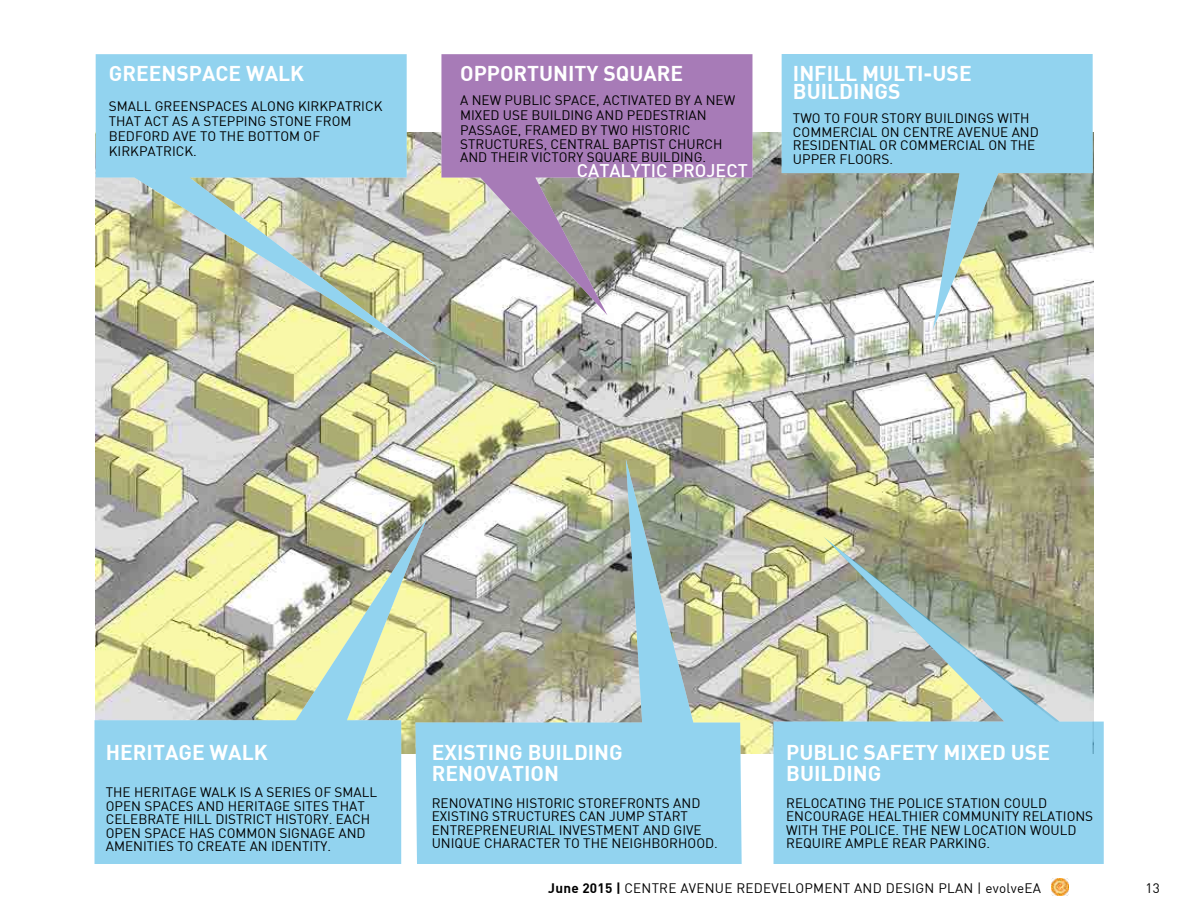
<style>
.page{position:relative;width:1188px;height:918px;background:#fff}
.page>*{position:absolute;margin:0;border:0;box-sizing:border-box;transform-origin:0 0}
.t1{font:700 21px/21px "DIN";color:#fff}
.t2{font:500 18px "DIN";color:#fff}
.t3{font:13.5px/13.5px "DIN";color:#000}
.t4{font:13.5px "DIN";letter-spacing:.02em;color:#000}
.s1{font-weight:700}
</style>
<div class="page">
<img style="left:1051px;top:879px;width:17px;height:17px">
<img style="left:96px;top:132px;width:998px;height:622px">
<svg style="left:96px;top:54px;width:342px;height:312px;background:#b0cac3"></svg>
<svg style="left:441px;top:54px;width:311px;height:261px;background:#b29cb6"></svg>
<svg style="left:782px;top:54px;width:311px;height:275px;background:#a4c4ca"></svg>
<svg style="left:774px;top:537px;width:330px;height:327px;background:#a3c3c2"></svg>
<img style="left:416px;top:459px;width:326px;height:405px">
<svg style="left:94px;top:518px;width:333px;height:346px;background:#b3cfc6"></svg>
<h1 class="t1" style="left:109px;top:62px;width:197px">GREENSPACE WALK</h1>
<p class="t3" style="left:109px;top:98px;width:275px;line-height:15px">SMALL GREENSPACES ALONG KIRKPATRICK<br>THAT ACT AS A STEPPING STONE FROM<br>BEDFORD AVE TO THE BOTTOM OF<br>KIRKPATRICK.</p>
<h1 class="t1" style="left:460px;top:62px;width:225px">OPPORTUNITY SQUARE</h1>
<p class="t3" style="left:460px;top:92px;width:277px;line-height:15px">A NEW PUBLIC SPACE, ACTIVATED BY A NEW<br>MIXED USE BUILDING AND PEDESTRIAN<br>PASSAGE, FRAMED BY TWO HISTORIC</p>
<p class="t3" style="left:460px;top:137px;width:264px">STRUCTURES, CENTRAL BAPTIST CHURCH<br>AND THEIR VICTORY SQUARE BUILDING.</p>
<h2 class="t2" style="left:577px;top:159px;width:173px">CATALYTIC PROJECT</h2>
<h1 class="t1" style="left:793px;top:64px;width:180px;line-height:18px">INFILL MULTI-USE<br>BUILDINGS</h1>
<p class="t3" style="left:793px;top:111px;width:247px">TWO TO FOUR STORY BUILDINGS WITH<br>COMMERCIAL ON CENTRE AVENUE AND<br>RESIDENTIAL OR COMMERCIAL ON THE<br>UPPER FLOORS.</p>
<h1 class="t1" style="left:106px;top:741px;width:163px">HERITAGE WALK</h1>
<p class="t3" style="left:106px;top:785px;width:273px">THE HERITAGE WALK IS A SERIES OF SMALL OPEN SPACES AND HERITAGE SITES THAT CELEBRATE HILL DISTRICT HISTORY. EACH OPEN SPACE HAS COMMON SIGNAGE AND AMENITIES TO CREATE AN IDENTITY.</p>
<h1 class="t1" style="left:432px;top:741px;width:193px">EXISTING BUILDING<br>RENOVATION</h1>
<p class="t3" style="left:432px;top:796px;width:288px">RENOVATING HISTORIC STOREFRONTS AND EXISTING STRUCTURES CAN JUMP START ENTREPRENEURIAL INVESTMENT AND GIVE UNIQUE CHARACTER TO THE NEIGHBORHOOD.</p>
<h1 class="t1" style="left:786px;top:741px;width:265px">PUBLIC SAFETY MIXED USE<br>BUILDING</h1>
<p class="t3" style="left:786px;top:796px;width:309px">RELOCATING THE POLICE STATION COULD ENCOURAGE HEALTHIER COMMUNITY RELATIONS WITH THE POLICE. THE NEW LOCATION WOULD REQUIRE AMPLE REAR PARKING.</p>
<p class="t4" style="left:548px;top:879px;width:494px"><span class="s1">June 2015 |</span> CENTRE AVENUE REDEVELOPMENT AND DESIGN PLAN | evolveEA</p>
<p class="t3" style="left:1146px;top:881px;width:16px">13</p>
</div>
